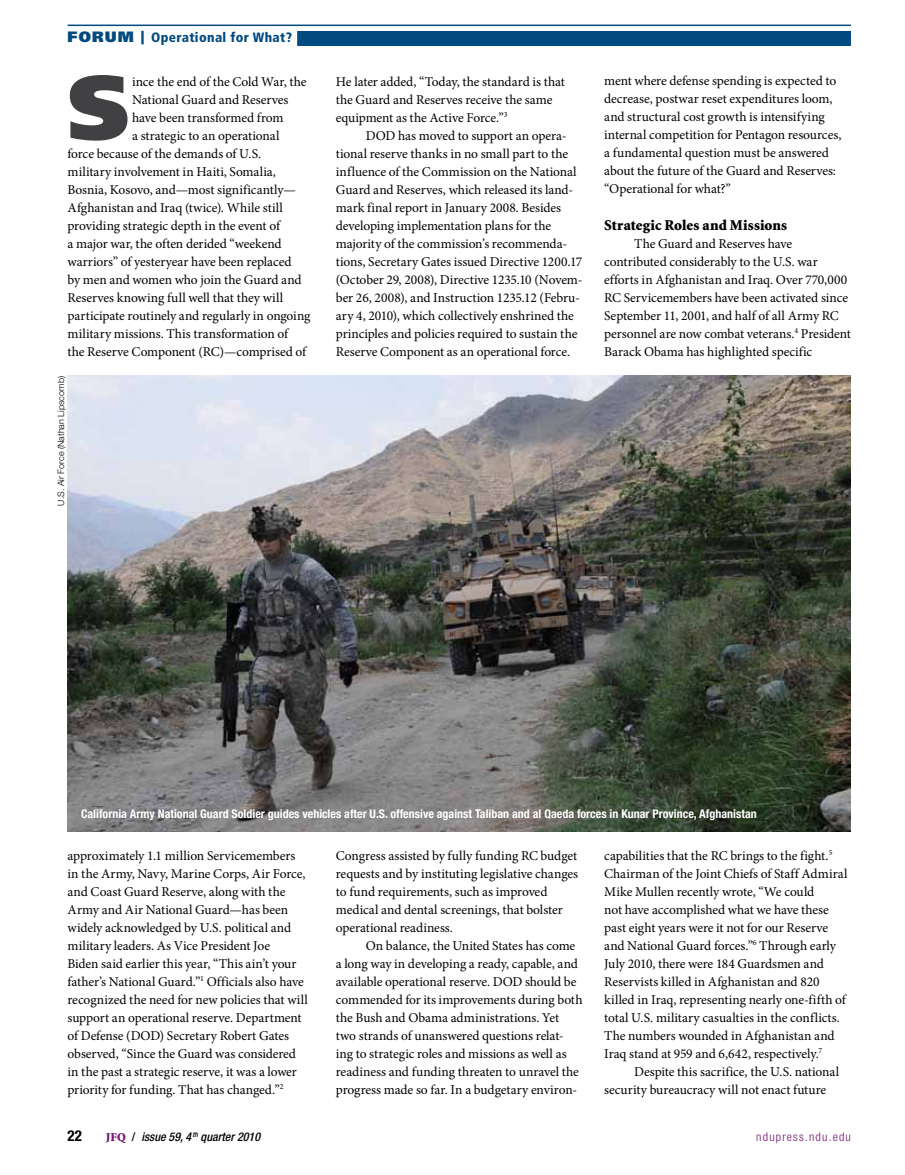
<style>
.page{position:relative;width:905px;height:1175px;background:#fff}
.page>*{position:absolute;margin:0;border:0;box-sizing:border-box;transform-origin:0 0}
.t1{font:900 90.9px "Frutiger LT Std";color:#414042}
.t2{font:900 15px "Minion Std";letter-spacing:.005em;color:#000}
.t3{font:700 condensed 15px "Helvetica Neue LT Std";color:#000}
.t4{font:13.5px/18px "Minion Pro";letter-spacing:-.005em;color:#000}
.t5{font:900 condensed 13.5px "Frutiger LT Std";letter-spacing:.025em;color:#004a80}
.t6{font:700 condensed 12px "Helvetica Neue LT Std";color:#fff}
.t7{font:italic 500 condensed 12px "Helvetica Neue LT Std";color:#000}
.t8{font:300 condensed 12px "Helvetica Neue LT Std";letter-spacing:.1em;color:#711471}
.t9{font:300 9px "Helvetica Neue LT Std";color:#000}
.s1{font-stretch:normal;font-size:15px}
.s2{font-stretch:normal}
.s3{font-family:"Minion Std";font-weight:900;font-style:normal;font-stretch:normal;color:#711471}
.s4{font-style:normal}
</style>
<div class="page">
<hr style="left:68px;top:25px;width:782px;height:1px;background:#004a80">
<div style="left:297px;top:31px;width:553px;height:15px;background:#004a80"></div>
<img style="left:68px;top:376px;width:782px;height:455px">
<p class="t5" style="left:68px;top:30px;width:226px"><span class="s1">FORUM</span> <span class="s2">|</span> Operational for What?</p>
<h1 class="t1" style="left:68px;top:52px;width:64px">S</h1>
<p class="t4" style="left:132px;top:72px;width:176px">ince the end of the Cold War, the</p>
<p class="t4" style="left:132px;top:90px;width:158px">National Guard and Reserves</p>
<p class="t4" style="left:132px;top:108px;width:153px">have been transformed from</p>
<p class="t4" style="left:132px;top:126px;width:149px">a strategic to an operational</p>
<p class="t4" style="left:67px;top:144px;width:195px">force because of the demands of U.S.</p>
<p class="t4" style="left:67px;top:162px;width:210px">military involvement in Haiti, Somalia,</p>
<p class="t4" style="left:67px;top:180px;width:230px">Bosnia, Kosovo, and—most significantly—</p>
<p class="t4" style="left:67px;top:198px;width:217px">Afghanistan and Iraq (twice). While still</p>
<p class="t4" style="left:67px;top:216px;width:214px">providing strategic depth in the event of</p>
<p class="t4" style="left:67px;top:234px;width:215px">a major war, the often derided “weekend</p>
<p class="t4" style="left:67px;top:252px;width:225px">warriors” of yesteryear have been replaced</p>
<p class="t4" style="left:67px;top:270px;width:236px">by men and women who join the Guard and</p>
<p class="t4" style="left:67px;top:288px;width:217px">Reserves knowing full well that they will</p>
<p class="t4" style="left:67px;top:306px;width:244px">participate routinely and regularly in ongoing</p>
<p class="t4" style="left:67px;top:324px;width:222px">military missions. This transformation of</p>
<p class="t4" style="left:67px;top:342px;width:240px">the Reserve Component (RC)—comprised of</p>
<p class="t9" style="left:56px;top:505px;width:131px;rotate:-90deg">U.S. Air Force (Nathan Lipscomb)</p>
<p class="t4" style="left:336px;top:72px;width:231px">He later added, “Today, the standard is that the Guard and Reserves receive the same equipment as the Active Force.”<sup>3</sup></p>
<p class="t4" style="left:336px;top:126px;width:248px;text-indent:30px">DOD has moved to support an opera&shy;tional reserve thanks in no small part to the influence of the Commission on the National Guard and Reserves, which released its land&shy;mark final report in January 2008. Besides developing implementation plans for the majority of the commission’s recommenda&shy;tions, Secretary Gates issued Directive 1200.17 (October 29, 2008), Directive 1235.10 (Novem&shy;ber 26, 2008), and Instruction 1235.12 (Febru&shy;ary 4, 2010), which collectively enshrined the principles and policies required to sustain the Reserve Component as an operational force.</p>
<p class="t4" style="left:604px;top:72px;width:239px">ment where defense spending is expected to decrease, postwar reset expenditures loom, and structural cost growth is intensifying internal competition for Pentagon resources, a fundamental question must be answered about the future of the Guard and Reserves: “Operational for what?”</p>
<p class="t2" style="left:604px;top:217px;width:184px">Strategic Roles and Missions</p>
<p class="t4" style="left:604px;top:234px;width:248px;text-indent:30px">The Guard and Reserves have contributed considerably to the U.S. war efforts in Afghanistan and Iraq. Over 770,000<br>RC Servicemembers have been activated since September 11, 2001, and half of all Army RC personnel are now combat veterans.<sup>4</sup> President Barack Obama has highlighted specific</p>
<p class="t6" style="left:81px;top:806px;width:677px">California Army National Guard Soldier guides vehicles after U.S. offensive against Taliban and al Qaeda forces in Kunar Province, Afghanistan</p>
<p class="t4" style="left:67px;top:846px;width:242px">approximately 1.1 million Servicemembers in the Army, Navy, Marine Corps, Air Force, and Coast Guard Reserve, along with the Army and Air National Guard—has been widely acknowledged by U.S. political and military leaders. As Vice President Joe<br>Biden said earlier this year, “This ain’t your father’s National Guard.”<sup>1</sup> Officials also have recognized the need for new policies that will support an operational reserve. Department of Defense (DOD) Secretary Robert Gates observed, “Since the Guard was considered in the past a strategic reserve, it was a lower priority for funding. That has changed.”<sup>2</sup></p>
<p class="t4" style="left:336px;top:846px;width:244px">Congress assisted by fully funding RC budget requests and by instituting legislative changes to fund requirements, such as improved medical and dental screenings, that bolster operational readiness.</p>
<p class="t4" style="left:336px;top:936px;width:248px;text-indent:30px">On balance, the United States has come a long way in developing a ready, capable, and available operational reserve. DOD should be commended for its improvements during both the Bush and Obama administrations. Yet two strands of unanswered questions relat&shy;ing to strategic roles and missions as well as readiness and funding threaten to unravel the progress made so far. In a budgetary environ-</p>
<p class="t4" style="left:604px;top:846px;width:245px">capabilities that the RC brings to the fight.<sup>5<br></sup>Chairman of the Joint Chiefs of Staff Admiral Mike Mullen recently wrote, “We could<br>not have accomplished what we have these past eight years were it not for our Reserve and National Guard forces.”<sup>6</sup> Through early July 2010, there were 184 Guardsmen and Reservists killed in Afghanistan and 820 killed in Iraq, representing nearly one-fifth of total U.S. military casualties in the conflicts.<br>The numbers wounded in Afghanistan and Iraq stand at 959 and 6,642, respectively.<sup>7</sup></p>
<p class="t4" style="left:604px;top:1062px;width:236px;text-indent:30px">Despite this sacrifice, the U.S. national security bureaucracy will not enact future</p>
<p class="t3" style="left:68px;top:1126px;width:16px">22</p>
<p class="t7" style="left:106px;top:1129px;width:156px"><span class="s3">JFQ</span> <span class="s4">/</span> issue 59, 4 <sup>th</sup> quarter 2010</p>
<p class="t8" style="left:756px;top:1129px;width:96px">ndupress.ndu.edu</p>
</div>
